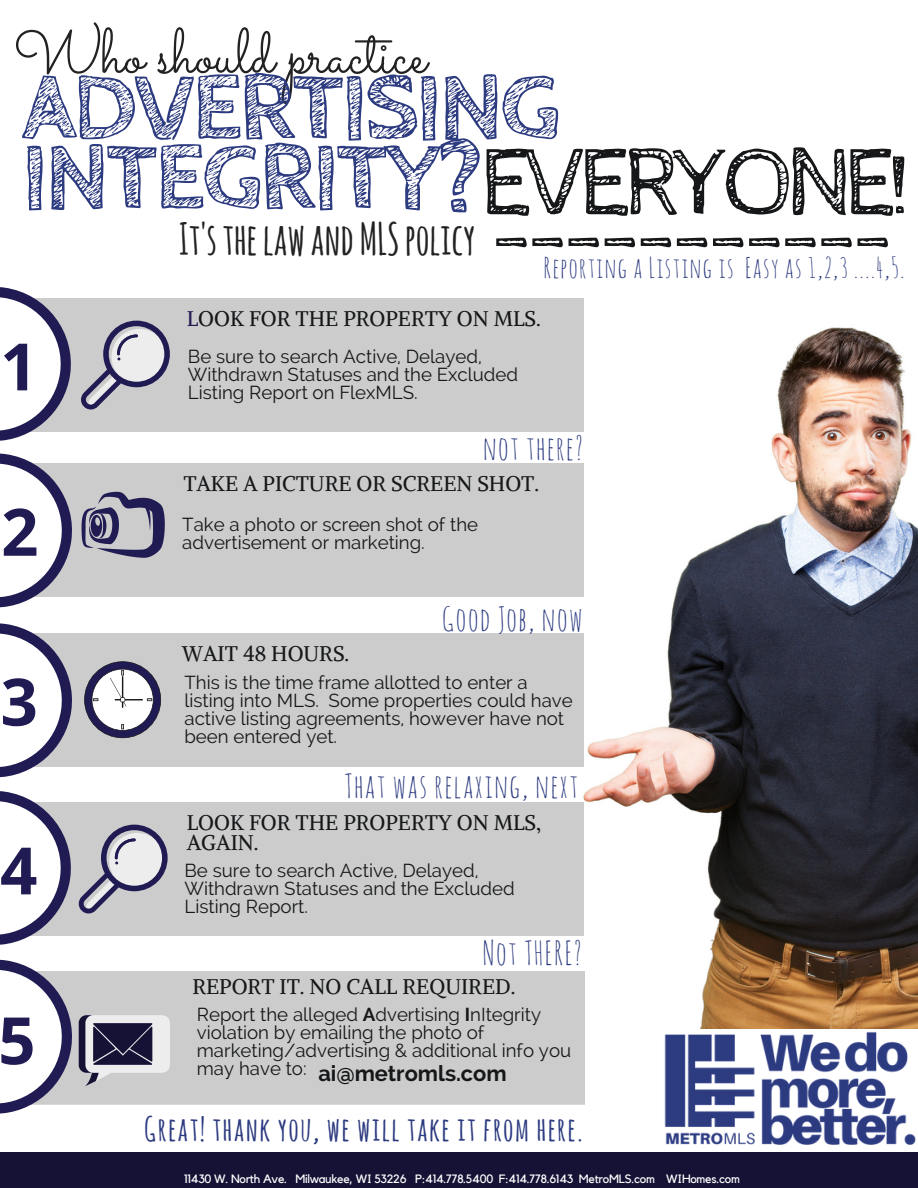
<style>
.page{position:relative;width:918px;height:1188px;background:#fff}
.page>*{position:absolute;margin:0;border:0;box-sizing:border-box;transform-origin:0 0}
.t1{font:700 98.1px/69.8px "Cabin Sketch";letter-spacing:-.04em;color:#2d3b80}
.t2{font:700 65.4px "Open Sans";color:#201b52}
.t3{font:63.45px "Sacramento";letter-spacing:-.01em;color:#222}
.t4{font:700 43.65px "Amatic SC";letter-spacing:-.01em;color:#222}
.t5{font:32.7px "Amatic SC";letter-spacing:.04em;color:#2d3b80}
.t6{font:700 32.7px "Amatic SC";letter-spacing:.04em;color:#2d3b80}
.t7{font:28.05px "Amatic SC";letter-spacing:.04em;color:#2d3b80}
.t8{font:700 21.75px "Raleway";color:#151719}
.t9{font:21.15px/20.2px "Alike";color:#151719}
.t10{font:18.75px/18px "Raleway";color:#151719}
.t11{font:12px "Kollektif";letter-spacing:-.02em;color:#fff}
.s1{font-weight:400;color:#151719}
.s2{font-family:"Cabin Sketch";font-weight:400;font-size:96.6px;color:#151719}
.s3{color:#201b52}
.s4{font-weight:700}
</style>
<div class="page">
<img style="left:577px;top:327px;width:341px;height:701px">
<div style="left:72px;top:971px;width:513px;height:134px;background:#ccc"></div>
<div style="left:0;top:1152px;width:918px;height:36px;background:#151236"></div>
<div style="left:0;top:298px;width:584px;height:134px;background:#ccc"></div>
<div style="left:0;top:633px;width:584px;height:134px;background:#ccc"></div>
<div style="left:0;top:802px;width:584px;height:134px;background:#ccc"></div>
<div style="left:0;top:464px;width:584px;height:133px;background:#ccc"></div>
<svg style="left:81px;top:321px;width:89px;height:89px"></svg>
<svg style="left:82px;top:492px;width:83px;height:66px"></svg>
<svg style="left:84px;top:661px;width:77px;height:77px"></svg>
<svg style="left:79px;top:1015px;width:91px;height:71px"></svg>
<svg style="left:0;top:287px;width:71px;height:154px"></svg>
<svg style="left:0;top:453px;width:72px;height:155px"></svg>
<svg style="left:0;top:623px;width:72px;height:154px"></svg>
<svg style="left:0;top:791px;width:71px;height:154px"></svg>
<svg style="left:0;top:960px;width:72px;height:154px"></svg>
<img style="left:664px;top:1028px;width:252px;height:117px">
<svg style="left:79px;top:825px;width:89px;height:89px"></svg>
<h3 class="t3" style="left:14px;top:13px;width:415px">Who should practice</h3>
<h1 class="t1" style="left:21px;top:75px;width:893px">ADVERTISING<br>INTEGRITY?<span class="s1">EVERYONE!</span></h1>
<h3 class="t4" style="left:179px;top:210px;width:718px">It'sthelaw and MLSpolicy <span class="s2">-----------</span></h3>
<h3 class="t7" style="left:544px;top:249px;width:363px">Reporting a Listing is Easy as 1,2,3 ....4,5.</h3>
<h2 class="t2" style="left:0;top:321px;width:39px">1</h2>
<h2 class="t2" style="left:1px;top:486px;width:39px">2</h2>
<h2 class="t2" style="left:1px;top:656px;width:39px">3</h2>
<h2 class="t2" style="left:0;top:825px;width:39px">4</h2>
<h2 class="t2" style="left:-2px;top:994px;width:39px">5</h2>
<p class="t9" style="left:187px;top:308px;width:356px"><span class="s3">L</span>OOK FOR THE PROPERTY ON MLS.</p>
<p class="t10" style="left:188px;top:347px;width:332px">Be sure to search Active, Delayed,<br>Withdrawn Statuses and the Excluded<br>Listing Report on FlexMLS.</p>
<h3 class="t5" style="left:483px;top:426px;width:101px">not there?</h3>
<p class="t9" style="left:183px;top:474px;width:357px">TAKE A PICTURE OR SCREEN SHOT.</p>
<p class="t10" style="left:182px;top:516px;width:297px">Take a photo or screen shot of the advertisement or marketing.</p>
<p class="t9" style="left:182px;top:644px;width:168px">WAIT 48 HOURS.</p>
<h3 class="t5" style="left:442px;top:597px;width:142px">Good Job, now</h3>
<p class="t10" style="left:184px;top:673px;width:390px">This is the time frame allotted to enter a listing into MLS. Some properties could have active listing agreements, however have not been entered yet.</p>
<h3 class="t5" style="left:344px;top:765px;width:235px">That was relaxing, next</h3>
<p class="t9" style="left:187px;top:812px;width:356px">LOOK FOR THE PROPERTY ON MLS,<br>AGAIN.</p>
<p class="t10" style="left:184px;top:861px;width:332px">Be sure to search Active, Delayed,<br>Withdrawn Statuses and the Excluded<br>Listing Report.</p>
<h3 class="t5" style="left:482px;top:931px;width:100px">Not THERE?</h3>
<p class="t9" style="left:192px;top:977px;width:325px">REPORT IT. NO CALL REQUIRED.</p>
<p class="t10" style="left:197px;top:1005px;width:376px">Report the alleged <span class="s4">A</span>dvertising <span class="s4">I</span>nItegrity violation by emailing the photo of marketing/advertising &amp; additional info you may have to:</p>
<p class="t8" style="left:318px;top:1061px;width:190px">ai@metromls.com</p>
<h3 class="t6" style="left:144px;top:1108px;width:440px">Great! thank you, we will take it from here.</h3>
<p class="t11" style="left:184px;top:1174px;width:557px">11430 W. North Ave. Milwaukee, WI 53226 P:414.778.5400 F:414.778.6143 MetroMLS.com WIHomes.com</p>
</div>
